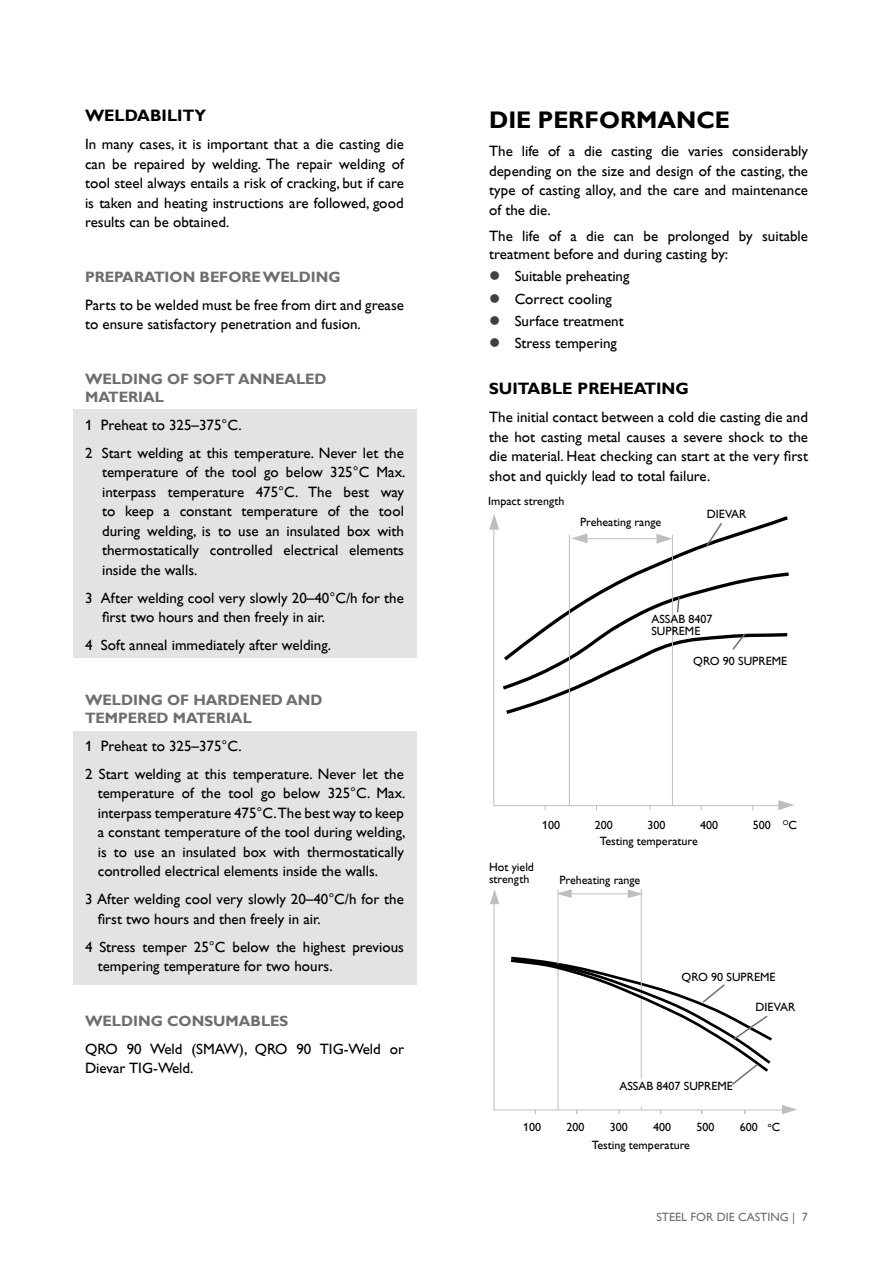
<style>
.page{position:relative;width:893px;height:1263px;background:#fff}
.page>*{position:absolute;margin:0;border:0;box-sizing:border-box;transform-origin:0 0}
.t1{font:700 24px "Assab Gill";color:#000}
.t2{font:700 16.5px "Assab Gill";color:#000}
.t3{font:15px/19.5px "Assab Gill";color:#000}
.t4{font:700 15px/18px "Assab Gill";color:#6d6e71}
.t5{font:12px/12px "Assab Gill";color:#000}
.t6{font:12px "Assab Gill";color:#6d6e71}
</style>
<div class="page">
<div style="left:73px;top:732px;width:343px;height:253px;background:#e2e3e4"></div>
<div style="left:73px;top:410px;width:343px;height:248px;background:#e2e3e4"></div>
<svg style="left:489px;top:514px;width:10px;height:16px"></svg>
<hr style="left:494px;top:841px;width:299px;height:1px;background:#bcbec0">
<svg style="left:493px;top:529px;width:289px;height:277px"></svg>
<svg style="left:778px;top:800px;width:16px;height:10px"></svg>
<hr style="left:672px;top:535px;width:1px;height:270px;background:#bcbec0">
<hr style="left:569px;top:535px;width:1px;height:270px;background:#bcbec0">
<svg style="left:705px;top:523px;width:18px;height:25px"></svg>
<svg style="left:676px;top:596px;width:5px;height:18px"></svg>
<svg style="left:731px;top:632px;width:16px;height:19px"></svg>
<hr style="left:569px;top:893px;width:62px;height:1px;background:#bcbec0">
<hr style="left:494px;top:1136px;width:294px;height:1px;background:#bcbec0">
<svg style="left:628px;top:890px;width:15px;height:5px"></svg>
<svg style="left:556px;top:889px;width:16px;height:6px"></svg>
<hr style="left:558px;top:889px;width:1px;height:221px;background:#bcbec0">
<hr style="left:641px;top:889px;width:1px;height:221px;background:#bcbec0">
<svg style="left:490px;top:889px;width:7px;height:15px"></svg>
<svg style="left:493px;top:895px;width:289px;height:216px"></svg>
<svg style="left:782px;top:1105px;width:15px;height:9px"></svg>
<div style="left:619px;top:1079px;width:137px;height:28px;background:#fff"></div>
<svg style="left:508px;top:955px;width:267px;height:131px"></svg>
<p class="t2" style="left:85px;top:106px;width:123px">WELDABILITY</p>
<p class="t3" style="left:85px;top:135px;width:320px;text-align:justify">In many cases, it is important that a die casting die can be repaired by welding. The repair welding of tool steel always entails a risk of cracking, but if care is taken and heating instructions are followed, good results can be obtained.</p>
<p class="t4" style="left:85px;top:268px;width:257px">PREPARATION BEFORE WELDING</p>
<p class="t3" style="left:85px;top:295px;width:320px">Parts to be welded must be free from dirt and grease to ensure satisfactory penetration and fusion.</p>
<p class="t4" style="left:85px;top:370px;width:243px">WELDING OF SOFT ANNEALED<br>MATERIAL</p>
<p class="t3" style="left:85px;top:411px;width:320px;line-height:28px">1 Preheat to 325–375°C.<br>2 Start welding at this temperature. Never let the</p>
<p class="t3" style="left:102px;top:463px;width:305px;text-align:justify">temperature of the tool go below 325°C Max. interpass temperature 475°C. The best way to keep a constant temperature of the tool during welding, is to use an insulated box with thermostatically controlled electrical elements inside the walls.</p>
<p class="t3" style="left:102px;top:588px;width:303px;text-indent:-17px">3 After welding cool very slowly 20–40°C/h for the first two hours and then freely in air.</p>
<p class="t3" style="left:85px;top:636px;width:248px">4 Soft anneal immediately after welding.</p>
<p class="t4" style="left:85px;top:691px;width:239px">WELDING OF HARDENED AND<br>TEMPERED MATERIAL</p>
<p class="t3" style="left:85px;top:732px;width:320px;line-height:28px">1 Preheat to 325–375°C.<br>2 Start welding at this temperature. Never let the</p>
<p class="t3" style="left:98px;top:784px;width:309px;text-align:justify">temperature of the tool go below 325°C. Max. interpass temperature 475°C. The best way to keep a constant temperature of the tool during welding, is to use an insulated box with thermostatically controlled electrical elements inside the walls.</p>
<p class="t3" style="left:98px;top:890px;width:308px;text-indent:-13px">3 After welding cool very slowly 20–40°C/h for the first two hours and then freely in air.</p>
<p class="t3" style="left:98px;top:937px;width:308px;text-indent:-13px">4 Stress temper 25°C below the highest previous tempering temperature for two hours.</p>
<p class="t4" style="left:85px;top:1012px;width:205px">WELDING CONSUMABLES</p>
<p class="t3" style="left:85px;top:1039px;width:320px">QRO 90 Weld (SMAW), QRO 90 TIG-Weld or<br>Dievar TIG-Weld.</p>
<h1 class="t1" style="left:489px;top:106px;width:242px">DIE PERFORMANCE</h1>
<p class="t3" style="left:489px;top:141px;width:320px;text-align:justify">The life of a die casting die varies considerably depending on the size and design of the casting, the type of casting alloy, and the care and maintenance of the die.</p>
<p class="t3" style="left:489px;top:227px;width:320px;line-height:18px">The life of a die can be prolonged by suitable treatment before and during casting by:</p>
<p class="t3" style="left:515px;top:265px;width:116px;line-height:22.4px">Suitable preheating<br>Correct cooling<br>Surface treatment<br>Stress tempering</p>
<p class="t2" style="left:489px;top:379px;width:201px">SUITABLE PREHEATING</p>
<p class="t3" style="left:489px;top:408px;width:320px;text-align:justify">The initial contact between a cold die casting die and the hot casting metal causes a severe shock to the die material. Heat checking can start at the very first shot and quickly lead to total failure.</p>
<p class="t5" style="left:488px;top:495px;width:78px">Impact strength</p>
<p class="t5" style="left:580px;top:516px;width:83px">Preheating range</p>
<p class="t5" style="left:707px;top:509px;width:41px">DIEVAR</p>
<p class="t5" style="left:651px;top:613px;width:63px">ASSAB 8407<br>SUPREME</p>
<p class="t5" style="left:693px;top:655px;width:95px">QRO 90 SUPREME</p>
<p class="t5" style="left:489px;top:861px;width:47px">Hot yield strength</p>
<p class="t5" style="left:542px;top:819px;width:19px">100</p>
<p class="t5" style="left:595px;top:819px;width:19px">200</p>
<p class="t5" style="left:647px;top:819px;width:19px">300</p>
<p class="t5" style="left:700px;top:819px;width:19px">400</p>
<p class="t5" style="left:753px;top:819px;width:46px">500 <sup>O</sup>C</p>
<p class="t5" style="left:600px;top:835px;width:100px">Testing temperature</p>
<p class="t5" style="left:559px;top:874px;width:83px">Preheating range</p>
<p class="t5" style="left:682px;top:971px;width:95px">QRO 90 SUPREME</p>
<p class="t5" style="left:756px;top:1001px;width:41px">DIEVAR</p>
<p class="t5" style="left:619px;top:1080px;width:115px">ASSAB 8407 SUPREME</p>
<p class="t5" style="left:523px;top:1121px;width:19px">100</p>
<p class="t5" style="left:566px;top:1121px;width:19px">200</p>
<p class="t5" style="left:610px;top:1121px;width:19px">300</p>
<p class="t5" style="left:653px;top:1121px;width:19px">400</p>
<p class="t5" style="left:697px;top:1121px;width:19px">500</p>
<p class="t5" style="left:740px;top:1121px;width:42px">600 <sup>o</sup>C</p>
<p class="t5" style="left:592px;top:1139px;width:100px">Testing temperature</p>
<p class="t6" style="left:656px;top:1210px;width:153px">STEEL FOR DIE CASTING | 7</p>
</div>
